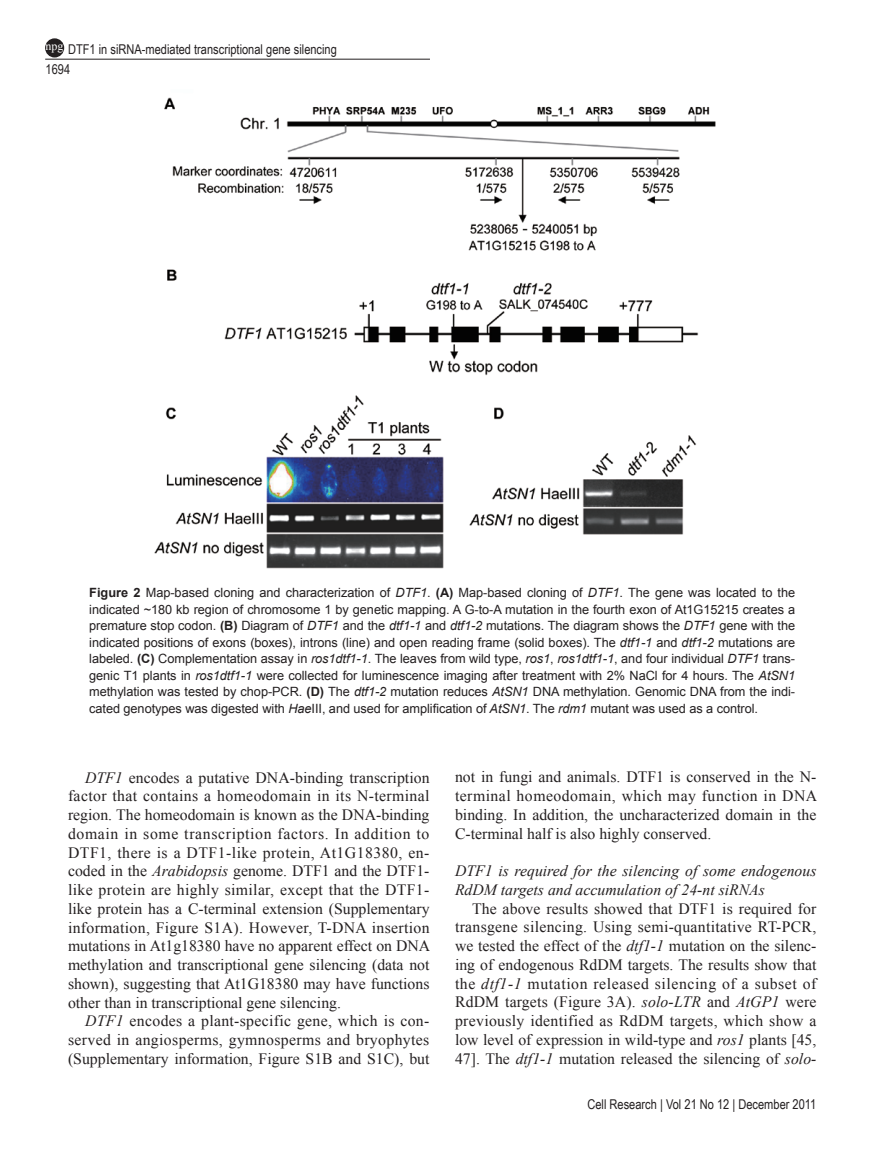
<style>
.page{position:relative;width:893px;height:1170px;background:#fff}
.page>*{position:absolute;margin:0;border:0;box-sizing:border-box;transform-origin:0 0}
.t1{font:15.75px/18.8px "Times New Roman";color:#231f20;text-align:justify}
.t2{font:italic 15.75px/18.8px "Times New Roman";color:#231f20}
.t3{font:13.5px/19.8px "Arial Narrow";color:#231f20}
.t4{font:12.75px/16.5px "Arial";letter-spacing:-.005em;color:#231f20;text-align:justify}
.t5{font:12px "Times New Roman";color:#fff}
.s1{font-weight:700}
.s2{font-style:italic}
</style>
<div class="page">
<hr style="left:45px;top:59px;width:385px;height:1px;background:#231f20">
<div style="left:46px;top:39px;width:17px;height:18px;background:#231f20;border-radius:50%"></div>
<div style="left:45px;top:38px;width:19px;height:19px;border:2px solid #231f20;border-radius:50%"></div>
<img style="left:154px;top:97px;width:562px;height:472px">
<p class="t3" style="left:46px;top:39px;width:293px;text-indent:23px">DTF1 in siRNA-mediated transcriptional gene silencing<br>1694</p>
<p class="t5" style="left:46px;top:38px;width:19px">npg</p>
<p class="t4" style="left:89px;top:584px;width:707px"><span class="s1">Figure 2</span> Map-based cloning and characterization of <span class="s2">DTF1</span>. <span class="s1">(A)</span> Map-based cloning of <span class="s2">DTF1</span>. The gene was located to the indicated ~180 kb region of chromosome 1 by genetic mapping. A G-to-A mutation in the fourth exon of At1G15215 creates a premature stop codon. <span class="s1">(B)</span> Diagram of <span class="s2">DTF1</span> and the <span class="s2">dtf1-1</span> and <span class="s2">dtf1-2</span> mutations. The diagram shows the <span class="s2">DTF1</span> gene with the indicated positions of exons (boxes), introns (line) and open reading frame (solid boxes). The <span class="s2">dtf1-1</span> and <span class="s2">dtf1-2</span> mutations are labeled. <span class="s1">(C)</span> Complementation assay in <span class="s2">ros1dtf1-1</span>. The leaves from wild type, <span class="s2">ros1</span>, <span class="s2">ros1dtf1-1</span>, and four individual <span class="s2">DTF1</span> trans&shy;genic T1 plants in <span class="s2">ros1dtf1-1</span> were collected for luminescence imaging after treatment with 2% NaCl for 4 hours. The <span class="s2">AtSN1 </span>methylation was tested by chop-PCR. <span class="s1">(D)</span> The <span class="s2">dtf1-2</span> mutation reduces <span class="s2">AtSN1</span> DNA methylation. Genomic DNA from the indi&shy;cated genotypes was digested with <span class="s2">Hae</span>III, and used for amplification of <span class="s2">AtSN1</span>. The <span class="s2">rdm1</span> mutant was used as a control.</p>
<p class="t1" style="left:68px;top:767px;width:364px;text-indent:17px"><span class="s2">DTF1</span> encodes a putative DNA-binding transcription factor that contains a homeodomain in its N-terminal region. The homeodomain is known as the DNA-binding domain in some transcription factors. In addition to DTF1, there is a DTF1-like protein, At1G18380, en&shy;coded in the <span class="s2">Arabidopsis</span> genome. DTF1 and the DTF1- like protein are highly similar, except that the DTF1- like protein has a C-terminal extension (Supplementary information, Figure S1A). However, T-DNA insertion mutations in At1g18380 have no apparent effect on DNA methylation and transcriptional gene silencing (data not shown), suggesting that At1G18380 may have functions other than in transcriptional gene silencing.</p>
<p class="t1" style="left:68px;top:1011px;width:363px;text-indent:17px"><span class="s2">DTF1</span> encodes a plant-specific gene, which is con&shy;served in angiosperms, gymnosperms and bryophytes (Supplementary information, Figure S1B and S1C), but</p>
<p class="t1" style="left:455px;top:767px;width:364px">not in fungi and animals. DTF1 is conserved in the N&shy;terminal homeodomain, which may function in DNA binding. In addition, the uncharacterized domain in the C-terminal half is also highly conserved.</p>
<p class="t2" style="left:455px;top:861px;width:363px">DTF1 is required for the silencing of some endogenous<br>RdDM targets and accumulation of 24-nt siRNAs</p>
<p class="t1" style="left:455px;top:898px;width:363px;text-indent:17px">The above results showed that DTF1 is required for transgene silencing. Using semi-quantitative RT-PCR, we tested the effect of the <span class="s2">dtf1-1</span> mutation on the silenc&shy;ing of endogenous RdDM targets. The results show that the <span class="s2">dtf1-1</span> mutation released silencing of a subset of RdDM targets (Figure 3A). <span class="s2">solo-LTR</span> and <span class="s2">AtGP1</span> were previously identified as RdDM targets, which show a low level of expression in wild-type and <span class="s2">ros1</span> plants [45, 47]. The <span class="s2">dtf1-1</span> mutation released the silencing of <span class="s2">solo-</span></p>
<p class="t3" style="left:587px;top:1093px;width:230px">Cell Research | Vol 21 No 12 | December 2011</p>
</div>
